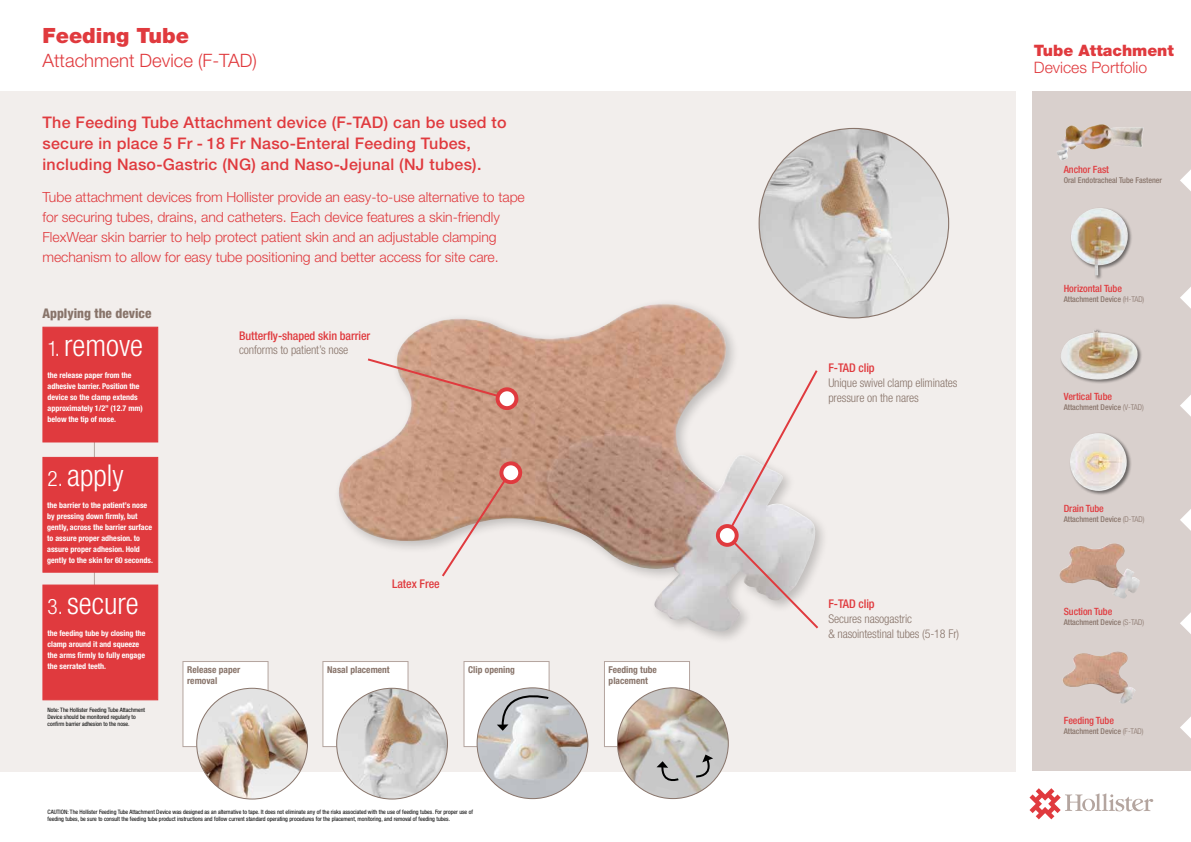
<style>
.page{position:relative;width:1191px;height:842px;background:#fff}
.page>*{position:absolute;margin:0;border:0;box-sizing:border-box;transform-origin:0 0}
.t1{font:300 condensed 30.1px "Helvetica Neue LT Std";color:#fff}
.t2{font:900 21px "Helvetica Neue LT Std";color:#e03a3e}
.t3{font:300 18.5px "Helvetica Neue LT Std";color:#e03a3e}
.t4{font:500 16px/21px "Helvetica Neue";letter-spacing:.015em;color:#e03a3e}
.t5{font:300 15.7px "Helvetica Neue LT Std";color:#e03a3e}
.t6{font:900 15.7px "Helvetica Neue LT Std";color:#e03a3e}
.t7{font:300 14px/20px "Helvetica Neue";letter-spacing:-.005em;color:#e03a3e}
.t8{font:800 condensed 13.3px "Helvetica Neue LT Std";color:#88746a}
.t9{font:300 condensed 12px/15px "Helvetica Neue LT Std";letter-spacing:-.01em;color:#88746a}
.t10{font:500 condensed 12px "Helvetica Neue LT Std";letter-spacing:-.005em;color:#e03a3e}
.t11{font:500 condensed 10px "Helvetica Neue LT Std";letter-spacing:-.005em;color:#e03a3e}
.t12{font:700 condensed 9.5px/10.7px "Helvetica Neue LT Std";color:#88746a}
.t13{font:700 condensed 8px/11px "Helvetica Neue LT Std";color:#fff}
.t14{font:500 condensed 8px "Helvetica Neue LT Std";letter-spacing:-.005em;color:#88746a}
.t15{font:condensed 6px/7px "Helvetica Neue LT Std";color:#000}
.s1{font-size:21.3px}
.s2{font-weight:300}
</style>
<div class="page">
<div style="left:0;top:91px;width:1016px;height:680px;background:#f2eeec"></div>
<img style="left:338px;top:304px;width:481px;height:329px">
<svg style="left:365px;top:357px;width:145px;height:44px"></svg>
<svg style="left:497px;top:389px;width:19px;height:19px"></svg>
<div style="left:495px;top:387px;width:23px;height:23px;border:4px solid #e03a3e;border-radius:50%"></div>
<svg style="left:440px;top:470px;width:72px;height:109px"></svg>
<div style="left:501px;top:463px;width:19px;height:19px;background:#fff;border-radius:50%"></div>
<div style="left:499px;top:461px;width:23px;height:23px;border:4px solid #e03a3e;border-radius:50%"></div>
<hr style="left:94px;top:341px;width:1px;height:343px;background:#b4a59f">
<div style="left:43px;top:327px;width:115px;height:115px;background:#e03a3e"></div>
<div style="left:43px;top:457px;width:115px;height:116px;background:#e03a3e;border:1px solid #e03a3e"></div>
<div style="left:43px;top:585px;width:115px;height:115px;background:#e03a3e"></div>
<svg style="left:1029px;top:788px;width:124px;height:31px"></svg>
<div style="left:1024px;top:91px;width:167px;height:680px;background:#d9d0cd"></div>
<div style="left:1017px;top:84px;width:14px;height:695px;background:#fff"></div>
<svg style="left:724px;top:368px;width:96px;height:263px"></svg>
<div style="left:322px;top:661px;width:86px;height:86px;background:#fff;border:1px solid #b4a59f"></div>
<div style="left:182px;top:661px;width:86px;height:86px;background:#fff;border:1px solid #b4a59f"></div>
<div style="left:604px;top:661px;width:86px;height:86px;background:#fff;border:1px solid #b4a59f"></div>
<div style="left:463px;top:661px;width:86px;height:86px;background:#fff;border:1px solid #b4a59f"></div>
<img style="left:617px;top:688px;width:111px;height:110px;border-radius:55px">
<img style="left:477px;top:688px;width:111px;height:111px;border-radius:55px">
<img style="left:337px;top:688px;width:110px;height:111px;border-radius:55px">
<img style="left:197px;top:688px;width:110px;height:111px;border-radius:55px">
<svg style="left:497px;top:685px;width:53px;height:46px"></svg>
<svg style="left:656px;top:761px;width:24px;height:24px"></svg>
<div style="left:718px;top:526px;width:18px;height:19px;background:#fff;border-radius:50%"></div>
<div style="left:716px;top:524px;width:22px;height:23px;border:4px solid #e03a3e;border-radius:50%"></div>
<img style="left:1059px;top:543px;width:81px;height:56px">
<img style="left:1062px;top:651px;width:73px;height:53px">
<div style="left:1069px;top:432px;width:62px;height:64px;background:#000;opacity:.5"></div>
<img style="left:1069px;top:433px;width:57px;height:58px">
<div style="left:1069px;top:207px;width:63px;height:74px;background:#000;opacity:.5"></div>
<img style="left:1069px;top:208px;width:61px;height:67px">
<div style="left:1059px;top:328px;width:83px;height:57px;background:#000;opacity:.5"></div>
<img style="left:1059px;top:330px;width:79px;height:50px">
<img style="left:1057px;top:124px;width:86px;height:36px">
<svg style="left:1180px;top:169px;width:11px;height:22px"></svg>
<svg style="left:694px;top:754px;width:20px;height:24px"></svg>
<img style="left:759px;top:128px;width:189px;height:190px;border-radius:95px">
<svg style="left:1180px;top:287px;width:11px;height:22px"></svg>
<svg style="left:1180px;top:395px;width:11px;height:22px"></svg>
<svg style="left:1180px;top:509px;width:11px;height:22px"></svg>
<svg style="left:1180px;top:612px;width:11px;height:22px"></svg>
<svg style="left:1180px;top:717px;width:11px;height:21px"></svg>
<h2 class="t2" style="left:43px;top:23px;width:148px">Feeding Tube</h2>
<h3 class="t3" style="left:43px;top:49px;width:216px">Attachment Device (F-TAD)</h3>
<h3 class="t4" style="left:43px;top:112px;width:466px">The Feeding Tube Attachment device (F-TAD) can be used to secure in place 5 Fr - 18 Fr Naso-Enteral Feeding Tubes, including Naso-Gastric (NG) and Naso-Jejunal (NJ tubes).</h3>
<p class="t7" style="left:43px;top:186px;width:484px">Tube attachment devices from Hollister provide an easy-to-use alternative to tape for securing tubes, drains, and catheters. Each device features a skin-friendly FlexWear skin barrier to help protect patient skin and an adjustable clamping mechanism to allow for easy tube positioning and better access for site care.</p>
<h3 class="t8" style="left:43px;top:305px;width:110px">Applying the device</h3>
<h1 class="t1" style="left:48px;top:328px;width:97px"><span class="s1">1.</span> remove</h1>
<h3 class="t13" style="left:48px;top:370px;width:97px">the release paper from the adhesive barrier. Position the device so the clamp extends approximately 1/2” (12.7 mm) below the tip of nose.</h3>
<h1 class="t1" style="left:48px;top:458px;width:77px"><span class="s1">2.</span> apply</h1>
<h3 class="t13" style="left:47px;top:500px;width:107px">the barrier to the patient’s nose by pressing down firmly, but gently, across the barrier surface to assure proper adhesion. to assure proper adhesion. Hold gently to the skin for 60 seconds.</h3>
<h1 class="t1" style="left:48px;top:586px;width:93px"><span class="s1">3.</span> secure</h1>
<h3 class="t13" style="left:48px;top:628px;width:99px">the feeding tube by closing the clamp around it and squeeze the arms firmly to fully engage the serrated teeth.</h3>
<p class="t15" style="left:48px;top:706px;width:99px">Note: The Hollister Feeding Tube Attachment<br>Device should be monitored regularly to confirm barrier adhesion to the nose.</p>
<h3 class="t10" style="left:239px;top:328px;width:133px">Butterfly-shaped skin barrier</h3>
<h3 class="t9" style="left:239px;top:342px;width:111px">conforms to patient’s nose</h3>
<h3 class="t10" style="left:392px;top:577px;width:49px">Latex Free</h3>
<h3 class="t12" style="left:468px;top:664px;width:48px">Clip opening</h3>
<h3 class="t12" style="left:187px;top:664px;width:55px">Release paper</h3>
<h3 class="t12" style="left:327px;top:664px;width:64px">Nasal placement</h3>
<h3 class="t12" style="left:187px;top:675px;width:32px">removal</h3>
<h3 class="t12" style="left:608px;top:664px;width:50px">Feeding tube placement</h3>
<p class="t15" style="left:48px;top:808px;width:427px">CAUTION: The Hollister Feeding Tube Attachment Device was designed as an alternative to tape. It does not eliminate any of the risks associated with the use of feeding tubes. For proper use of feeding tubes, be sure to consult the feeding tube product instructions and follow current standard operating procedures for the placement, monitoring, and removal of feeding tubes.</p>
<h3 class="t10" style="left:828px;top:361px;width:48px">F-TAD clip</h3>
<h3 class="t9" style="left:828px;top:375px;width:131px">Unique swivel clamp eliminates pressure on the nares</h3>
<h3 class="t10" style="left:828px;top:596px;width:48px">F-TAD clip</h3>
<h3 class="t9" style="left:828px;top:611px;width:132px">Secures nasogastric<br>&amp; nasointestinal tubes (5-18 Fr)</h3>
<h3 class="t6" style="left:1034px;top:41px;width:141px">Tube Attachment</h3>
<h3 class="t5" style="left:1034px;top:58px;width:115px">Devices Portfolio</h3>
<h3 class="t11" style="left:1063px;top:163px;width:47px">Anchor Fast</h3>
<h3 class="t14" style="left:1063px;top:175px;width:100px">Oral Endotracheal Tube Fastener</h3>
<h3 class="t11" style="left:1063px;top:282px;width:60px">Horizontal Tube</h3>
<h3 class="t14" style="left:1063px;top:294px;width:82px">Attachment Device <span class="s2">(H-TAD)</span></h3>
<h3 class="t11" style="left:1063px;top:390px;width:50px">Vertical Tube</h3>
<h3 class="t14" style="left:1063px;top:402px;width:81px">Attachment Device <span class="s2">(V-TAD)</span></h3>
<h3 class="t11" style="left:1063px;top:503px;width:42px">Drain Tube</h3>
<h3 class="t14" style="left:1063px;top:514px;width:82px">Attachment Device <span class="s2">(D-TAD)</span></h3>
<h3 class="t11" style="left:1063px;top:606px;width:50px">Suction Tube</h3>
<h3 class="t14" style="left:1063px;top:618px;width:82px">Attachment Device <span class="s2">(S-TAD)</span></h3>
<h3 class="t11" style="left:1063px;top:715px;width:52px">Feeding Tube</h3>
<h3 class="t14" style="left:1063px;top:727px;width:81px">Attachment Device <span class="s2">(F-TAD)</span></h3>
</div>
